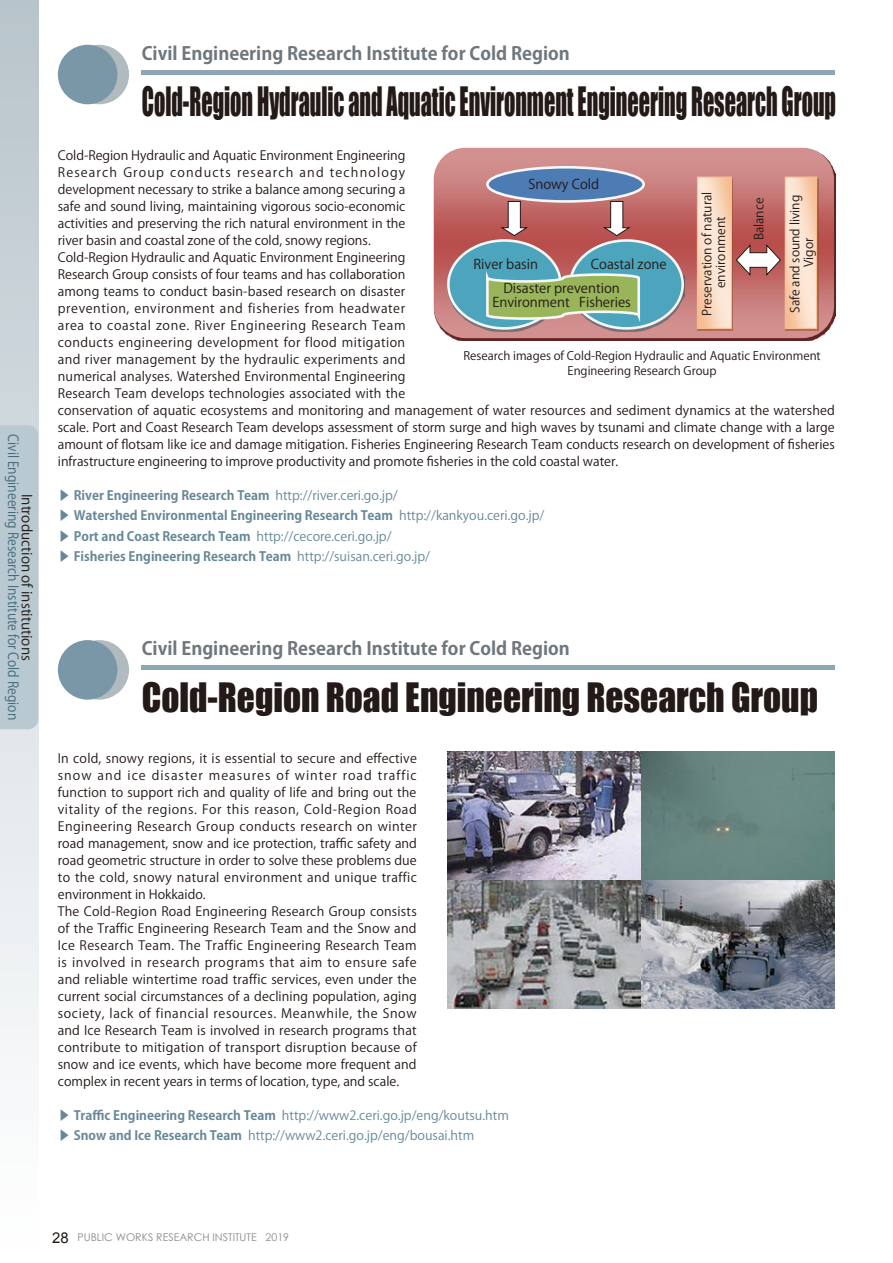
<style>
.page{position:relative;width:893px;height:1263px;background:#fff}
.page>*{position:absolute;margin:0;border:0;box-sizing:border-box;transform-origin:0 0}
.t1{font:37.2px "Impact";color:#231916;scale:.59 1}
.t2{font:37.2px "Impact";color:#231916;scale:.95 1}
.t3{font:700 18px "Koz Go Pro";color:#6e777d}
.t4{font:13.8px "Koz Go Pro";color:#43697b;scale:.9 1}
.t5{font:13.8px "Koz Go Pro";letter-spacing:.005em;color:#231916}
.t6{font:13.35px "Koz Go Std";color:#231916}
.t7{font:12.75px/17px "Koz Go Pro";letter-spacing:.01em;color:#231916}
.t8{font:700 12.75px/20.2px "Koz Go Pro";color:#678898}
.t9{font:12.75px/20.2px "Koz Go Pro";color:#678898}
.t10{font:12.3px/13.5px "Koz Go Std";color:#231916;text-align:center}
.t11{font:11.7px/14.9px "Koz Go Pro";color:#231916;text-align:center}
.t12{font:10.65px "Century Gothic";color:#898989}
.s1{font-family:"Shin Go Pro";font-weight:500}
.s2{font-weight:400}
.s3{font-weight:700}
.s4{font-family:"Arial";font-size:14.85px;color:#231916}
</style>
<div class="page">
<svg style="left:0;top:0;width:38px;height:1058px;background:#d4dce0"></svg>
<div style="left:142px;top:70px;width:693px;height:5px;background:#8ca6b5"></div>
<hr style="left:142px;top:666px;width:693px;height:4px;background:#8ca6b5">
<div style="left:70px;top:45px;width:59px;height:59px;background:#b0babf;border-radius:50%"></div>
<div style="left:58px;top:45px;width:59px;height:59px;background:#7997a6;border-radius:50%"></div>
<div style="left:70px;top:640px;width:59px;height:60px;background:#b0babf;border-radius:50%"></div>
<div style="left:58px;top:640px;width:59px;height:60px;background:#7997a6;border-radius:50%"></div>
<img style="left:448px;top:752px;width:387px;height:257px">
<svg style="left:434px;top:148px;width:400px;height:190px;background:#c87b79"></svg>
<div style="left:487px;top:167px;width:157px;height:34px;background:#4d7bb3;border-radius:50%"></div>
<div style="left:486px;top:166px;width:159px;height:37px;border:3px solid #f7f7f8;border-radius:50%"></div>
<svg style="left:500px;top:201px;width:27px;height:35px"></svg>
<svg style="left:604px;top:201px;width:27px;height:35px"></svg>
<img style="left:448px;top:241px;width:115px;height:90px">
<div style="left:448px;top:240px;width:113px;height:88px;background:#4da5bd;border-radius:50%"></div>
<div style="left:447px;top:239px;width:115px;height:91px;border:3px solid #f7f7f8;border-radius:50%"></div>
<img style="left:786px;top:178px;width:32px;height:153px">
<svg style="left:696px;top:176px;width:121px;height:153px;background:#e1ad9f"></svg>
<img style="left:570px;top:241px;width:115px;height:90px">
<div style="left:570px;top:240px;width:113px;height:88px;background:#4da5bd;border-radius:50%"></div>
<div style="left:569px;top:239px;width:115px;height:91px;border:3px solid #f7f7f8;border-radius:50%"></div>
<svg style="left:486px;top:272px;width:154px;height:49px;background:#9bba7f"></svg>
<div style="left:0;top:425px;width:38px;height:304px;background:#b9c9d2"></div>
<p class="t4" style="left:22px;top:434px;width:319px;rotate:90deg">Civil Engineering Research Institute for Cold Region</p>
<p class="t5" style="left:36px;top:494px;width:168px;rotate:90deg">Introduction of institutions</p>
<h2 class="t3" style="left:142px;top:41px;width:430px">Civil Engineering Research Institute for Cold Region</h2>
<h1 class="t1" style="left:142px;top:73px;width:1178px">Cold-Region Hydraulic and Aquatic Environment Engineering Research Group</h1>
<p class="t7" style="left:58px;top:147px;width:778px">Cold-Region Hydraulic and Aquatic Environment Engineering<br>Research Group conducts research and technology<br>development necessary to strike a balance among securing a<br>safe and sound living, maintaining vigorous socio-economic<br>activities and preserving the rich natural environment in the<br>river basin and coastal zone of the cold, snowy regions.<br>Cold-Region Hydraulic and Aquatic Environment Engineering<br>Research Group consists of four teams and has collaboration<br>among teams to conduct basin-based research on disaster<br>prevention, environment and fisheries from headwater<br>area to coastal zone. River Engineering Research Team<br>conducts engineering development for flood mitigation<br>and river management by the hydraulic experiments and<br>numerical analyses. Watershed Environmental Engineering<br>Research Team develops technologies associated with the<br>conservation of aquatic ecosystems and monitoring and management of water resources and sediment dynamics at the watershed scale. Port and Coast Research Team develops assessment of storm surge and high waves by tsunami and climate change with a large amount of flotsam like ice and damage mitigation. Fisheries Engineering Research Team conducts research on development of fisheries infrastructure engineering to improve productivity and promote fisheries in the cold coastal water.</p>
<p class="t8" style="left:58px;top:486px;width:488px"><span class="s1">▶</span> River Engineering Research Team <span class="s2">http://river.ceri.go.jp/<br></span><span class="s1">▶</span> Watershed Environmental Engineering Research Team <span class="s2">http://kankyou.ceri.go.jp/ </span><span class="s1">▶</span> Port and Coast Research Team <span class="s2">http://cecore.ceri.go.jp/<br></span><span class="s1">▶</span> Fisheries Engineering Research Team <span class="s2">http://suisan.ceri.go.jp/</span></p>
<p class="t6" style="left:528px;top:176px;width:72px">Snowy Cold</p>
<p class="t10" style="left:701px;top:316px;width:126px;rotate:-90deg">Preservation of natural environment</p>
<p class="t10" style="left:789px;top:313px;width:119px;rotate:-90deg">Safe and sound living<br>Vigor</p>
<p class="t10" style="left:753px;top:240px;width:44px;rotate:-90deg">Balance</p>
<p class="t6" style="left:474px;top:256px;width:66px">River basin</p>
<p class="t6" style="left:591px;top:256px;width:77px">Coastal zone</p>
<p class="t6" style="left:503px;top:280px;width:118px">Disaster prevention</p>
<p class="t6" style="left:492px;top:294px;width:140px">Environment Fisheries</p>
<p class="t11" style="left:463px;top:349px;width:359px">Research images of Cold-Region Hydraulic and Aquatic Environment<br>Engineering Research Group</p>
<h2 class="t3" style="left:142px;top:637px;width:430px">Civil Engineering Research Institute for Cold Region</h2>
<h1 class="t2" style="left:142px;top:668px;width:713px">Cold-Region Road Engineering Research Group</h1>
<p class="t7" style="left:58px;top:750px;width:361px">In cold, snowy regions, it is essential to secure and effective snow and ice disaster measures of winter road traffic function to support rich and quality of life and bring out the vitality of the regions. For this reason, Cold-Region Road Engineering Research Group conducts research on winter road management, snow and ice protection, traffic safety and road geometric structure in order to solve these problems due to the cold, snowy natural environment and unique traffic environment in Hokkaido.<br>The Cold-Region Road Engineering Research Group consists of the Traffic Engineering Research Team and the Snow and Ice Research Team. The Traffic Engineering Research Team is involved in research programs that aim to ensure safe and reliable wintertime road traffic services, even under the current social circumstances of a declining population, aging society, lack of financial resources. Meanwhile, the Snow and Ice Research Team is involved in research programs that contribute to mitigation of transport disruption because of snow and ice events, which have become more frequent and complex in recent years in terms of location, type, and scale.</p>
<p class="t9" style="left:58px;top:1105px;width:453px"><span class="s1">▶</span> <span class="s3">Traffic Engineering Research Team</span> http://www2.ceri.go.jp/eng/koutsu.htm <span class="s1">▶</span> <span class="s3">Snow and Ice Research Team</span> http://www2.ceri.go.jp/eng/bousai.htm</p>
<p class="t12" style="left:52px;top:1231px;width:239px"><span class="s4">28</span> PUBLIC WORKS RESEARCH INSTITUTE 2019</p>
</div>
